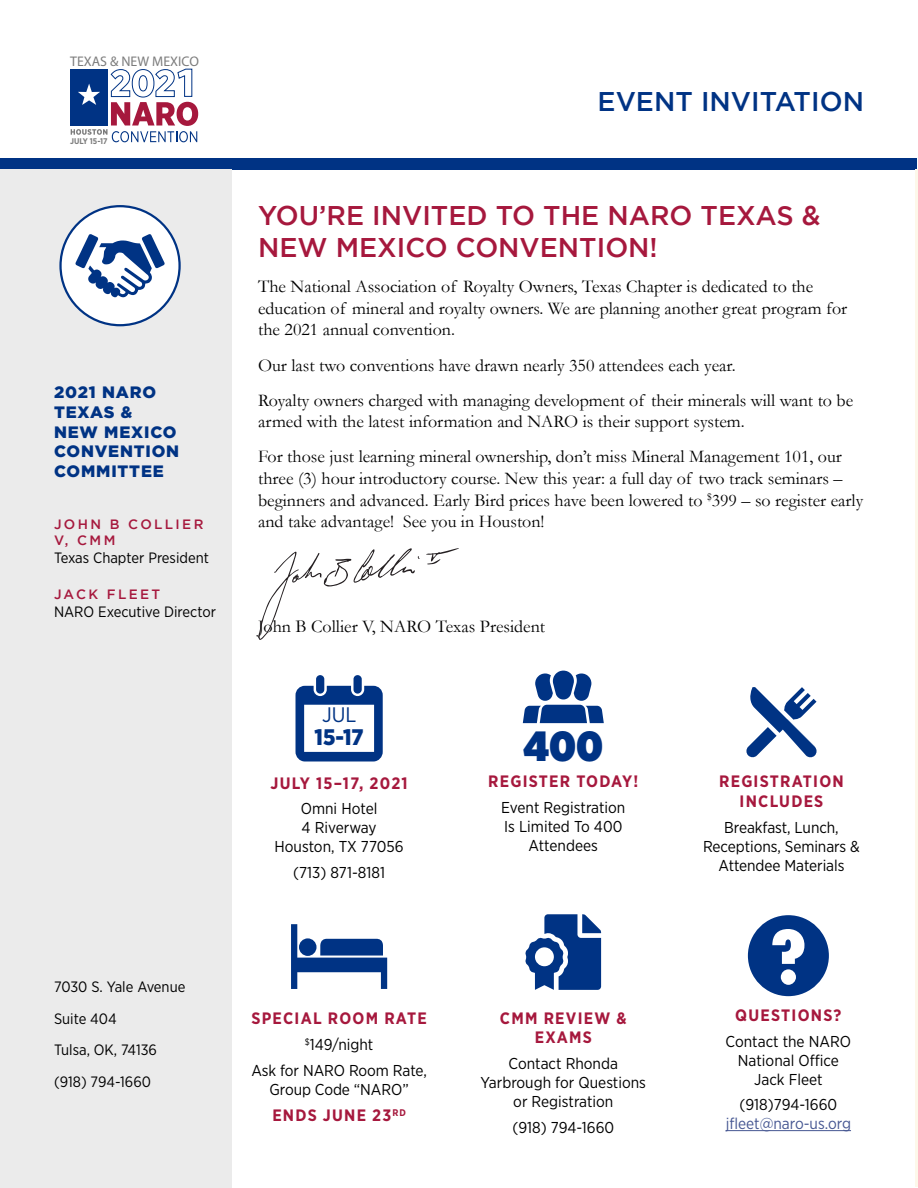
<style>
.page{position:relative;width:918px;height:1188px;background:#fff}
.page>*{position:absolute;margin:0;border:0;box-sizing:border-box;transform-origin:0 0}
.t1{font:900 42px "Gotham Narrow";color:#003384}
.t2{font:500 27px/32.4px "Gotham";color:#a6183d}
.t3{font:500 27px "Gotham";color:#003384}
.t4{font:900 22.5px "Gotham Narrow";color:#003384}
.t5{font:21px "Gotham Narrow";color:#003384}
.t6{font:18px/21.6px "Garamond";color:#000}
.t7{font:700 16.5px/19.8px "Gotham Narrow";letter-spacing:.075em;color:#a6183d;text-align:center}
.t8{font:900 16.5px/19.8px "Gotham";letter-spacing:.05em;color:#003384}
.t9{font:15.75px/18.9px "Gotham Narrow";color:#000;text-align:center}
.t10{font:15.75px "Gotham Narrow";color:#465792}
.t11{font:15px/31.5px "Gotham Narrow";color:#000}
.t12{font:13.95px "Myriad Pro";color:#7c7c7c}
.t13{font:500 13.5px/16.2px "Gotham";letter-spacing:.175em;color:#a6183d}
.t14{font:700 8.25px "Gotham Narrow";color:#7c7c7c}
</style>
<div class="page">
<div style="left:1px;top:158px;width:916px;height:12px;background:#003384"></div>
<div style="left:70px;top:69px;width:38px;height:57px;background:#003384"></div>
<svg style="left:71px;top:68px;width:127px;height:74px"></svg>
<hr style="left:916px;top:170px;width:2px;height:1017px;background:#fdf8ea">
<svg style="left:525px;top:914px;width:76px;height:76px"></svg>
<div style="left:535px;top:947px;width:19px;height:19px;background:#fff;border-radius:50%"></div>
<svg style="left:748px;top:915px;width:81px;height:81px"></svg>
<hr style="left:726px;top:1130px;width:125px;height:1px;background:#465792">
<div style="left:0;top:170px;width:231px;height:1018px;background:#ebebeb"></div>
<div style="left:61px;top:206px;width:119px;height:119px;background:#fff;border-radius:50%"></div>
<div style="left:59px;top:205px;width:122px;height:121px;border:2px solid #003384;border-radius:50%"></div>
<svg style="left:75px;top:234px;width:90px;height:63px"></svg>
<svg style="left:296px;top:675px;width:87px;height:87px"></svg>
<svg style="left:523px;top:671px;width:81px;height:52px"></svg>
<svg style="left:291px;top:924px;width:96px;height:65px"></svg>
<div style="left:299px;top:938px;width:18px;height:18px;background:#003384;border-radius:50%"></div>
<svg style="left:746px;top:687px;width:71px;height:71px"></svg>
<svg style="left:258px;top:548px;width:201px;height:92px"></svg>
<p class="t12" style="left:70px;top:52px;width:130px">TEXAS &amp; NEW MEXICO</p>
<p class="t14" style="left:70px;top:135px;width:39px">JULY 15-17</p>
<p class="t8" style="left:54px;top:382px;width:127px">2021 NARO<br>TEXAS &amp;<br>NEW MEXICO<br>CONVENTION<br>COMMITTEE</p>
<p class="t13" style="left:54px;top:515px;width:151px">JOHN B COLLIER<br>V, CMM</p>
<p class="t11" style="left:54px;top:541px;width:157px">Texas Chapter President</p>
<p class="t13" style="left:54px;top:586px;width:108px">JACK FLEET</p>
<p class="t11" style="left:54px;top:596px;width:163px">NARO Executive Director</p>
<h2 class="t3" style="left:598px;top:86px;width:268px">EVENT INVITATION</h2>
<h2 class="t2" style="left:258px;top:198px;width:564px">YOU’RE INVITED TO THE NARO TEXAS &amp;<br>NEW MEXICO CONVENTION!</h2>
<p class="t6" style="left:258px;top:276px;width:591px">The National Association of Royalty Owners, Texas Chapter is dedicated to the education of mineral and royalty owners. We are planning another great program for the 2021 annual convention.</p>
<p class="t6" style="left:258px;top:347px;width:597px;line-height:35.1px">Our last two conventions have drawn nearly 350 attendees each year.<br>Royalty owners charged with managing development of their minerals will want to be</p>
<p class="t6" style="left:258px;top:404px;width:585px;line-height:35.1px">armed with the latest information and NARO is their support system.<br>For those just learning mineral ownership, don’t miss Mineral Management 101, our</p>
<p class="t6" style="left:258px;top:467px;width:607px">three (3) hour introductory course. New this year: a full day of two track seminars – beginners and advanced. Early Bird prices have been lowered to <sup>$</sup>399 – so register early and take advantage! See you in Houston!</p>
<p class="t6" style="left:258px;top:616px;width:289px">John B Collier V, NARO Texas President</p>
<p class="t5" style="left:322px;top:702px;width:36px">JUL</p>
<p class="t4" style="left:315px;top:722px;width:51px">15-17</p>
<p class="t7" style="left:270px;top:773px;width:139px">JULY 15–17, 2021</p>
<p class="t9" style="left:275px;top:799px;width:131px">Omni Hotel<br>4 Riverway<br>Houston, TX 77056</p>
<p class="t9" style="left:293px;top:863px;width:93px">(713) 871-8181</p>
<h1 class="t1" style="left:524px;top:718px;width:81px">400</h1>
<p class="t7" style="left:488px;top:772px;width:152px">REGISTER TODAY!</p>
<p class="t9" style="left:501px;top:798px;width:126px">Event Registration<br>Is Limited To 400<br>Attendees</p>
<p class="t7" style="left:719px;top:771px;width:126px">REGISTRATION<br>INCLUDES</p>
<p class="t9" style="left:703px;top:817px;width:158px">Breakfast, Lunch,<br>Receptions, Seminars &amp;<br>Attendee Materials</p>
<p class="t11" style="left:54px;top:971px;width:133px">7030 S. Yale Avenue<br>Suite 404<br>Tulsa, OK, 74136 (918) 794-1660</p>
<p class="t7" style="left:251px;top:1009px;width:177px">SPECIAL ROOM RATE</p>
<p class="t9" style="left:251px;top:1031px;width:177px;line-height:25.7px"><sup>$</sup>149/night<br>Ask for NARO Room Rate,</p>
<p class="t9" style="left:269px;top:1079px;width:141px">Group Code “NARO”</p>
<p class="t7" style="left:272px;top:1105px;width:135px">ENDS JUNE 23<sup>RD</sup></p>
<p class="t7" style="left:500px;top:1008px;width:128px">CMM REVIEW &amp;<br>EXAMS</p>
<p class="t9" style="left:481px;top:1054px;width:167px">Contact Rhonda<br>Yarbrough for Questions or Registration</p>
<p class="t9" style="left:512px;top:1117px;width:103px">(918) 794-1660</p>
<p class="t7" style="left:735px;top:1005px;width:108px">QUESTIONS?</p>
<p class="t9" style="left:726px;top:1031px;width:127px">Contact the NARO<br>National Office<br>Jack Fleet</p>
<p class="t9" style="left:739px;top:1095px;width:99px">(918)794-1660</p>
<p class="t10" style="left:726px;top:1114px;width:127px">jfleet@naro-us.org</p>
</div>
